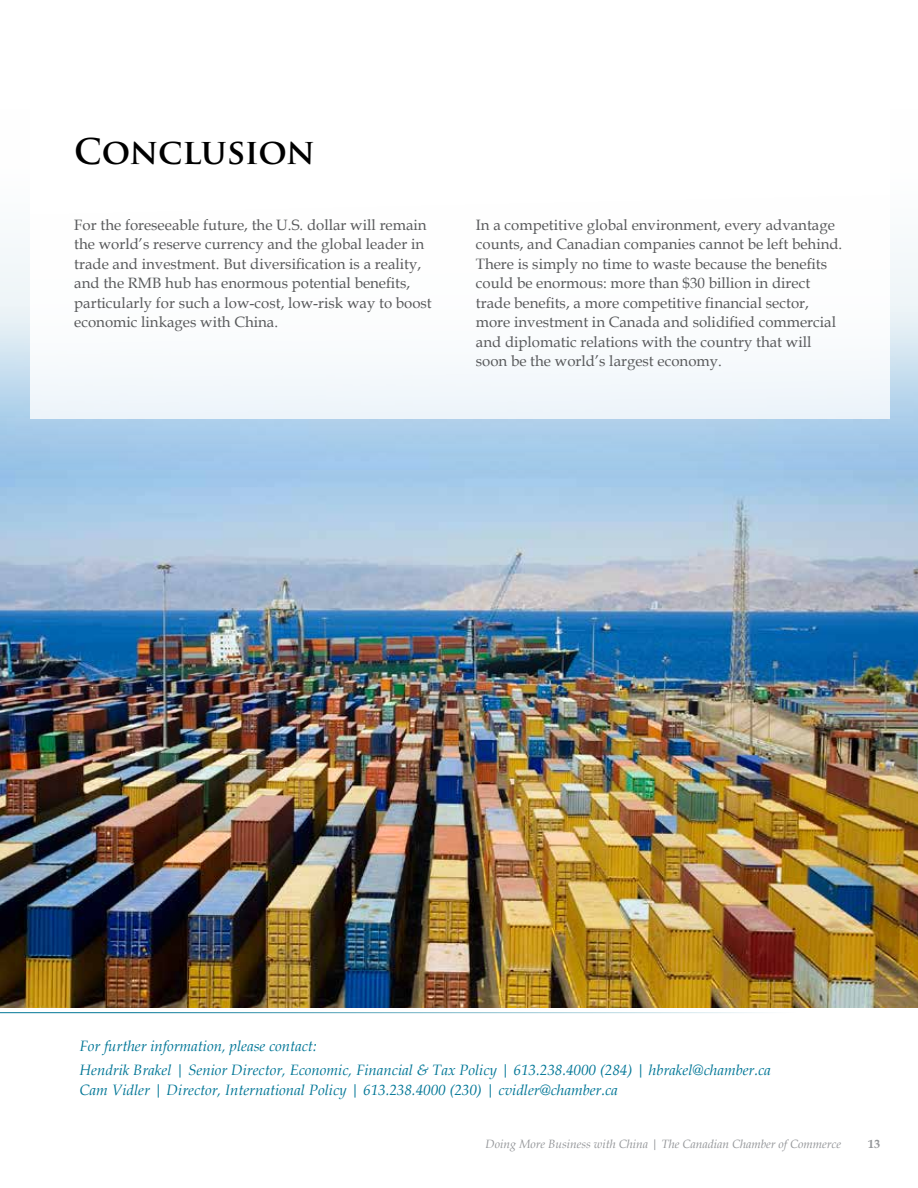
<style>
.page{position:relative;width:918px;height:1188px;background:#fff}
.page>*{position:absolute;margin:0;border:0;box-sizing:border-box;transform-origin:0 0}
.t1{font:700 34.5px "Trajan Pro";letter-spacing:-.01em;color:#000}
.t2{font:15px/19.5px "Book Antiqua";color:#58595b}
.t3{font:italic 15px/24px "Book Antiqua";color:#007696}
.t4{font:italic 12px "Book Antiqua";color:#939598}
.t5{font:700 12px "Book Antiqua";color:#939598}
</style>
<div class="page">
<div style="left:1px;top:109px;width:917px;height:434px;background:#fafcfd"></div>
<img style="left:0;top:297px;width:918px;height:711px">
<div style="left:30px;top:100px;width:860px;height:318px;background:#fff"></div>
<hr style="left:0;top:1012px;width:837px;height:1px;background:#007696">
<h1 class="t1" style="left:74px;top:130px;width:242px">CONCLUSION</h1>
<p class="t2" style="left:74px;top:215px;width:359px">For the foreseeable future, the U.S. dollar will remain the world’s reserve currency and the global leader in trade and investment. But diversification is a reality, and the RMB hub has enormous potential benefits, particularly for such a low-cost, low-risk way to boost economic linkages with China.</p>
<p class="t2" style="left:476px;top:215px;width:368px">In a competitive global environment, every advantage counts, and Canadian companies cannot be left behind.<br>There is simply no time to waste because the benefits could be enormous: more than $30 billion in direct trade benefits, a more competitive financial sector, more investment in Canada and solidified commercial and diplomatic relations with the country that will soon be the world’s largest economy.</p>
<p class="t3" style="left:80px;top:1034px;width:693px">For further information, please contact:<br>Hendrik Brakel | Senior Director, Economic, Financial &amp; Tax Policy | 613.238.4000 (284) | hbrakel@chamber.ca</p>
<p class="t3" style="left:80px;top:1077px;width:540px">Cam Vidler | Director, International Policy | 613.238.4000 (230) | cvidler@chamber.ca</p>
<p class="t4" style="left:485px;top:1136px;width:357px">Doing More Business with China | The Canadian Chamber of Commerce</p>
<p class="t5" style="left:868px;top:1136px;width:13px">13</p>
</div>
